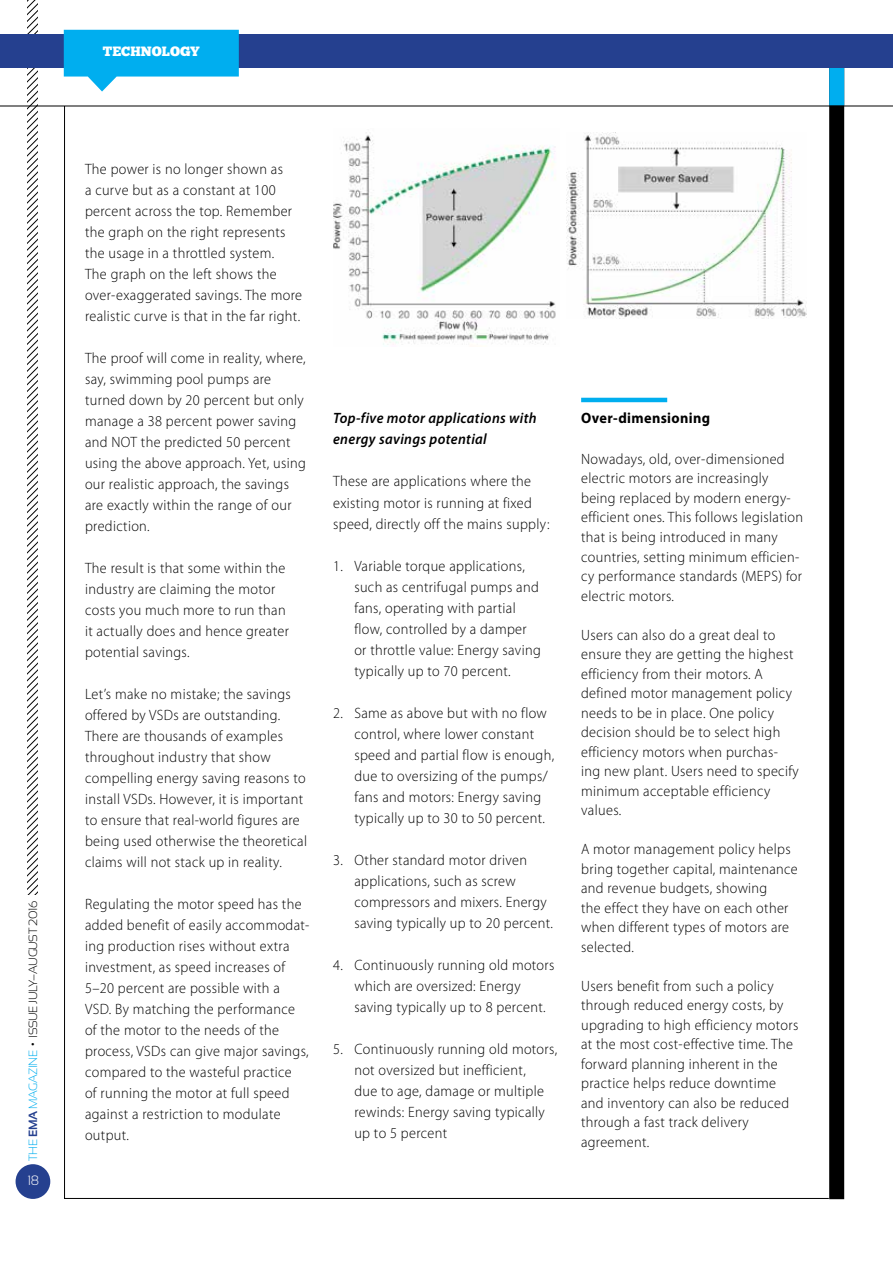
<style>
.page{position:relative;width:893px;height:1263px;background:#fff}
.page>*{position:absolute;margin:0;border:0;box-sizing:border-box;transform-origin:0 0}
.t1{font:300 15px/21px "Myriad Pro";letter-spacing:.025em;color:#000;scale:.95 1}
.t2{font:italic 600 15px/21px "Myriad Pro";letter-spacing:.025em;color:#000;scale:.95 1}
.t3{font:700 15px "Myriad Pro";letter-spacing:.025em;color:#000;scale:.95 1}
.t4{font:13.5px "Chunk Five";color:#fff}
.t5{font:300 13.5px "Sansation";color:#fff}
.t6{font:300 12px "Sansation";letter-spacing:-.04em;color:#000}
.s1{color:#00aeef}
.s2{font-weight:700;color:#25408f}
</style>
<div class="page">
<svg style="left:28px;top:0;width:9px;height:894px"></svg>
<div style="left:16px;top:1164px;width:34px;height:35px;background:#25408f;border-radius:50%"></div>
<div style="left:829px;top:40px;width:15px;height:1159px;background:#000"></div>
<div style="left:829px;top:65px;width:15px;height:41px;background:#00aeef"></div>
<div style="left:0;top:35px;width:893px;height:33px;background:#25408f"></div>
<hr style="left:0;top:106px;width:893px;height:1px;background:#000">
<svg style="left:64px;top:30px;width:175px;height:62px"></svg>
<hr style="left:581px;top:398px;width:86px;height:4px;background:#00aeef">
<img style="left:333px;top:132px;width:223px;height:213px">
<img style="left:567px;top:132px;width:239px;height:186px">
<p class="t6" style="left:26px;top:1160px;width:261px;rotate:-90deg"><span class="s1">THE</span> <span class="s2">EMA</span> <span class="s1">MAGAZINE</span> • ISSUE JULY–AUGUST 2016</p>
<p class="t5" style="left:27px;top:1173px;width:13px">18</p>
<p class="t4" style="left:103px;top:43px;width:98px">TECHNOLOGY</p>
<p class="t1" style="left:85px;top:159px;width:230px">The power is no longer shown as<br>a curve but as a constant at 100 percent across the top. Remember the graph on the right represents the usage in a throttled system.<br>The graph on the left shows the over-exaggerated savings. The more realistic curve is that in the far right.</p>
<p class="t1" style="left:85px;top:348px;width:234px">The proof will come in reality, where, say, swimming pool pumps are turned down by 20 percent but only manage a 38 percent power saving and NOT the predicted 50 percent using the above approach. Yet, using our realistic approach, the savings are exactly within the range of our prediction.</p>
<p class="t1" style="left:85px;top:558px;width:216px">The result is that some within the industry are claiming the motor costs you much more to run than it actually does and hence greater potential savings.</p>
<p class="t1" style="left:85px;top:684px;width:235px">Let’s make no mistake; the savings offered by VSDs are outstanding.<br>There are thousands of examples throughout industry that show compelling energy saving reasons to install VSDs. However, it is important to ensure that real-world figures are being used otherwise the theoretical claims will not stack up in reality.</p>
<p class="t1" style="left:85px;top:894px;width:238px">Regulating the motor speed has the added benefit of easily accommodat&shy;ing production rises without extra investment, as speed increases of<br>5–20 percent are possible with a<br>VSD. By matching the performance of the motor to the needs of the process, VSDs can give major savings, compared to the wasteful practice<br>of running the motor at full speed against a restriction to modulate output.</p>
<p class="t2" style="left:333px;top:408px;width:216px">Top-five motor applications with energy savings potential</p>
<p class="t1" style="left:333px;top:471px;width:229px">These are applications where the existing motor is running at fixed speed, directly off the mains supply:</p>
<p class="t1" style="left:354px;top:555px;width:198px;text-indent:-21px">1. Variable torque applications, such as centrifugal pumps and fans, operating with partial flow, controlled by a damper or throttle value: Energy saving typically up to 70 percent.</p>
<p class="t1" style="left:354px;top:702px;width:212px;text-indent:-21px">2. Same as above but with no flow control, where lower constant speed and partial flow is enough, due to oversizing of the pumps/ fans and motors: Energy saving typically up to 30 to 50 percent.</p>
<p class="t1" style="left:354px;top:849px;width:210px;text-indent:-21px">3. Other standard motor driven applications, such as screw compressors and mixers. Energy saving typically up to 20 percent.</p>
<p class="t1" style="left:354px;top:954px;width:212px;text-indent:-21px">4. Continuously running old motors which are oversized: Energy saving typically up to 8 percent.</p>
<p class="t1" style="left:354px;top:1038px;width:215px;text-indent:-21px">5. Continuously running old motors, not oversized but inefficient,<br>due to age, damage or multiple rewinds: Energy saving typically up to 5 percent</p>
<p class="t3" style="left:581px;top:409px;width:137px">Over-dimensioning</p>
<p class="t1" style="left:581px;top:449px;width:235px;line-height:19.5px">Nowadays, old, over-dimensioned electric motors are increasingly being replaced by modern energy&shy;efficient ones. This follows legislation that is being introduced in many countries, setting minimum efficien&shy;cy performance standards (MEPS) for electric motors.</p>
<p class="t1" style="left:581px;top:625px;width:230px;line-height:19.5px">Users can also do a great deal to ensure they are getting the highest efficiency from their motors. A defined motor management policy needs to be in place. One policy decision should be to select high efficiency motors when purchas&shy;ing new plant. Users need to specify minimum acceptable efficiency values.</p>
<p class="t1" style="left:581px;top:839px;width:230px;line-height:19.5px">A motor management policy helps bring together capital, maintenance and revenue budgets, showing<br>the effect they have on each other when different types of motors are selected.</p>
<p class="t1" style="left:581px;top:976px;width:230px;line-height:19.5px">Users benefit from such a policy through reduced energy costs, by upgrading to high efficiency motors at the most cost-effective time. The forward planning inherent in the practice helps reduce downtime and inventory can also be reduced through a fast track delivery agreement.</p>
</div>
